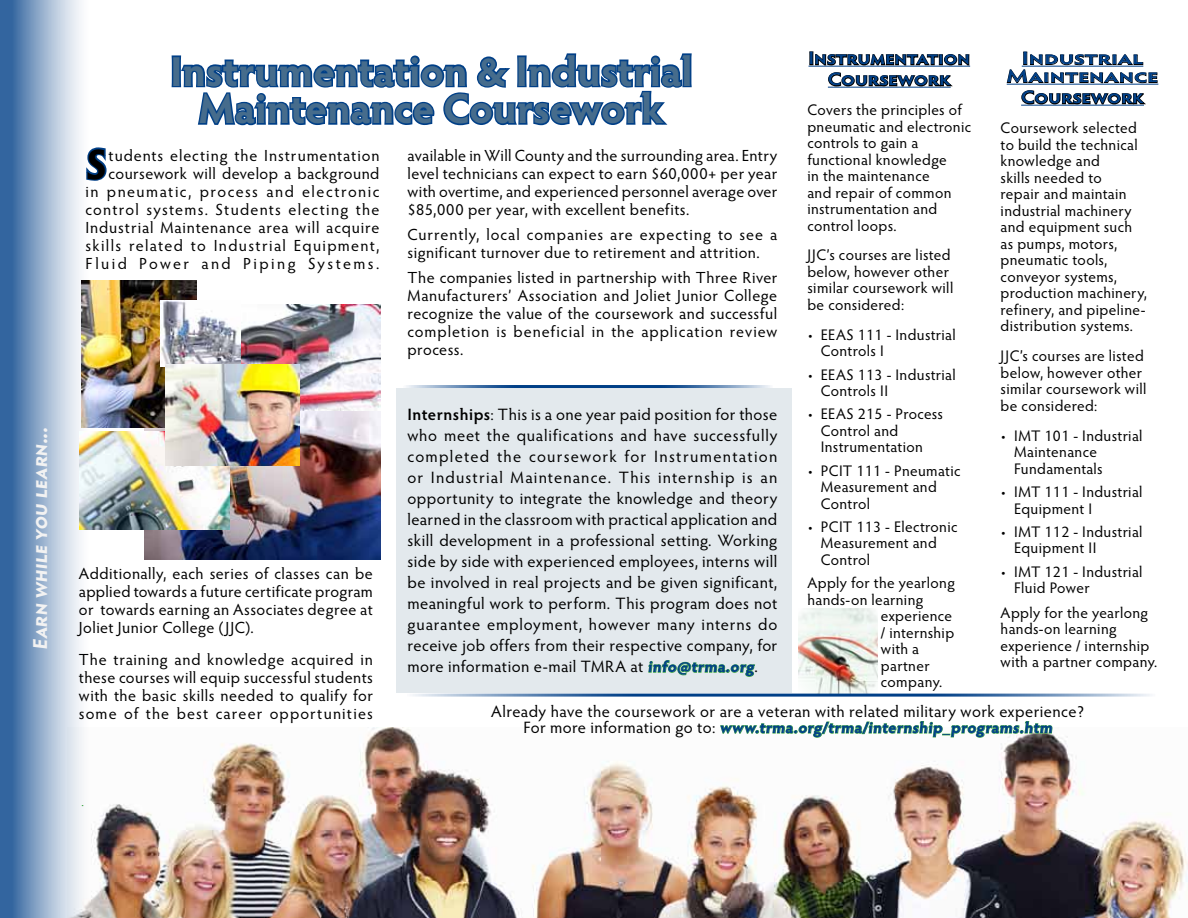
<style>
.page{position:relative;width:1188px;height:918px;background:#fff}
.page>*{position:absolute;margin:0;border:0;box-sizing:border-box;transform-origin:0 0}
.t1{font:700 42.45px "Hypatia Sans Pro";color:#000}
.t2{font:700 42px/37.5px "Hypatia Sans Pro";letter-spacing:-.005em;color:#466c8c;text-align:center}
.t3{font:700 20.25px "Hypatia Sans Pro";color:#f2f2f2}
.t4{font:600 18px/21px "Hypatia Sans Pro";color:#003f87;text-align:center;scale:1.17 1}
.t5{font:600 18px/18px "Hypatia Sans Pro";color:#003f87;text-align:center;scale:1.41 1}
.t6{font:16.5px/21px "Hypatia Sans Pro";letter-spacing:.025em;color:#000;text-align:justify}
.t7{font:16.2px/18px "Hypatia Sans Pro";letter-spacing:.055em;color:#000;text-align:justify}
.t8{font:700 15.75px "Hypatia Sans Pro";color:#003f87}
.t9{font:15.3px/16.5px "Hypatia Sans Pro";letter-spacing:.025em;color:#000}
.s1{font-weight:600}
.s2{font-weight:700;font-size:15.75px;color:#003f87}
.s3{font-weight:400;font-size:16.5px;color:#000}
</style>
<div class="page">
<div style="left:396px;top:388px;width:396px;height:304px;background:#e3e9ed"></div>
<img style="left:90px;top:728px;width:1098px;height:190px">
<div style="left:0;top:0;width:90px;height:918px;background:linear-gradient(to right,#225897,#fff)"></div>
<svg style="left:648px;top:660px;width:107px;height:17px"></svg>
<hr style="left:808px;top:66px;width:162px;height:1px;background:#003f87">
<svg style="left:809px;top:51px;width:161px;height:37px"></svg>
<svg style="left:1006px;top:51px;width:152px;height:55px"></svg>
<svg style="left:171px;top:53px;width:521px;height:73px"></svg>
<svg style="left:85px;top:146px;width:22px;height:36px"></svg>
<img style="left:799px;top:609px;width:79px;height:85px">
<img style="left:144px;top:411px;width:236px;height:149px">
<img style="left:241px;top:304px;width:139px;height:107px">
<img style="left:81px;top:280px;width:116px;height:147px">
<img style="left:80px;top:431px;width:150px;height:98px">
<img style="left:161px;top:300px;width:80px;height:67px">
<img style="left:165px;top:365px;width:134px;height:101px">
<hr style="left:407px;top:694px;width:749px;height:3px;background:#003f87">
<hr style="left:403px;top:385px;width:370px;height:3px;background:#003f87">
<svg style="left:720px;top:721px;width:333px;height:17px"></svg>
<h3 class="t3" style="left:26px;top:650px;width:227px;rotate:-90deg">Earn while you learn...</h3>
<p class="t4" style="left:808px;top:47px;width:140px">Instrumentation<br>Coursework</p>
<p class="t9" style="left:807px;top:102px;width:165px">Covers the principles of pneumatic and electronic controls to gain a functional knowledge<br>in the maintenance<br>and repair of common instrumentation and control loops.</p>
<p class="t9" style="left:807px;top:246px;width:147px">JJC’s courses are listed below, however other similar coursework will be considered:</p>
<p class="t9" style="left:821px;top:326px;width:136px;text-indent:-13px">• EEAS 111 - Industrial<br>Controls I</p>
<p class="t9" style="left:821px;top:366px;width:136px;text-indent:-13px">• EEAS 113 - Industrial<br>Controls II</p>
<p class="t9" style="left:821px;top:405px;width:124px;text-indent:-13px">• EEAS 215 - Process<br>Control and<br>Instrumentation</p>
<p class="t9" style="left:821px;top:462px;width:141px;text-indent:-13px">• PCIT 111 - Pneumatic<br>Measurement and<br>Control</p>
<p class="t9" style="left:821px;top:518px;width:138px;text-indent:-13px">• PCIT 113 - Electronic<br>Measurement and<br>Control</p>
<p class="t9" style="left:807px;top:574px;width:149px">Apply for the yearlong</p>
<p class="t9" style="left:807px;top:591px;width:118px">hands-on learning</p>
<p class="t9" style="left:881px;top:607px;width:73px">experience</p>
<p class="t9" style="left:881px;top:624px;width:75px">/ internship</p>
<p class="t9" style="left:881px;top:640px;width:40px">with a</p>
<p class="t9" style="left:881px;top:657px;width:50px">partner</p>
<p class="t9" style="left:881px;top:673px;width:63px">company.</p>
<p class="t5" style="left:1007px;top:49px;width:109px">Industrial<br>Maintenance</p>
<p class="t4" style="left:1021px;top:86px;width:106px">Coursework</p>
<p class="t9" style="left:1001px;top:120px;width:148px">Coursework selected to build the technical knowledge and<br>skills needed to<br>repair and maintain industrial machinery and equipment such as pumps, motors, pneumatic tools, conveyor systems, production machinery, refinery, and pipeline&shy;distribution systems.</p>
<p class="t9" style="left:1001px;top:348px;width:147px">JJC’s courses are listed below, however other similar coursework will be considered:</p>
<p class="t9" style="left:1014px;top:427px;width:130px;text-indent:-13px">• IMT 101 - Industrial<br>Maintenance<br>Fundamentals</p>
<p class="t9" style="left:1014px;top:483px;width:130px;text-indent:-13px">• IMT 111 - Industrial<br>Equipment I</p>
<p class="t9" style="left:1014px;top:523px;width:130px;text-indent:-13px">• IMT 112 - Industrial<br>Equipment II</p>
<p class="t9" style="left:1014px;top:563px;width:130px;text-indent:-13px">• IMT 121 - Industrial<br>Fluid Power</p>
<p class="t9" style="left:1001px;top:604px;width:158px">Apply for the yearlong hands-on learning experience / internship with a partner company.</p>
<h2 class="t2" style="left:170px;top:50px;width:524px">Instrumentation &amp; Industrial<br>Maintenance Coursework</h2>
<p class="t7" style="left:86px;top:146px;width:296px;text-align:right">tudents electing the Instrumentation coursework will develop a background<br>in pneumatic, process and electronic control systems. Students electing the Industrial Maintenance area will acquire skills related to Industrial Equipment, Fluid Power and Piping Systems.</p>
<h1 class="t1" style="left:86px;top:134px;width:24px">S</h1>
<p class="t7" style="left:408px;top:146px;width:371px">available in Will County and the surrounding area. Entry level technicians can expect to earn $60,000+ per year with overtime, and experienced personnel average over $85,000 per year, with excellent benefits.</p>
<p class="t7" style="left:408px;top:225px;width:371px">Currently, local companies are expecting to see a significant turnover due to retirement and attrition.</p>
<p class="t7" style="left:408px;top:268px;width:371px">The companies listed in partnership with Three River Manufacturers’ Association and Joliet Junior College recognize the value of the coursework and successful completion is beneficial in the application review process.</p>
<p class="t6" style="left:408px;top:404px;width:371px"><span class="s1">Internships</span>: This is a one year paid position for those who meet the qualifications and have successfully completed the coursework for Instrumentation or Industrial Maintenance. This internship is an opportunity to integrate the knowledge and theory learned in the classroom with practical application and skill development in a professional setting. Working side by side with experienced employees, interns will be involved in real projects and be given significant, meaningful work to perform. This program does not guarantee employment, however many interns do receive job offers from their respective company, for more information e-mail TMRA at <span class="s2">info@trma.org</span>.</p>
<p class="t7" style="left:79px;top:564px;width:295px">Additionally, each series of classes can be applied towards a future certificate program or towards earning an Associates degree at Joliet Junior College (JJC).</p>
<p class="t7" style="left:79px;top:650px;width:296px">The training and knowledge acquired in these courses will equip successful students with the basic skills needed to qualify for some of the best career opportunities</p>
<p class="t6" style="left:491px;top:700px;width:595px">Already have the coursework or are a veteran with related military work experience?</p>
<p class="t8" style="left:524px;top:717px;width:533px"><span class="s3">Fo r m o re i nfo rm at i o n g o to :</span> www.trma.org/trma/internship_programs.htm</p>
</div>
